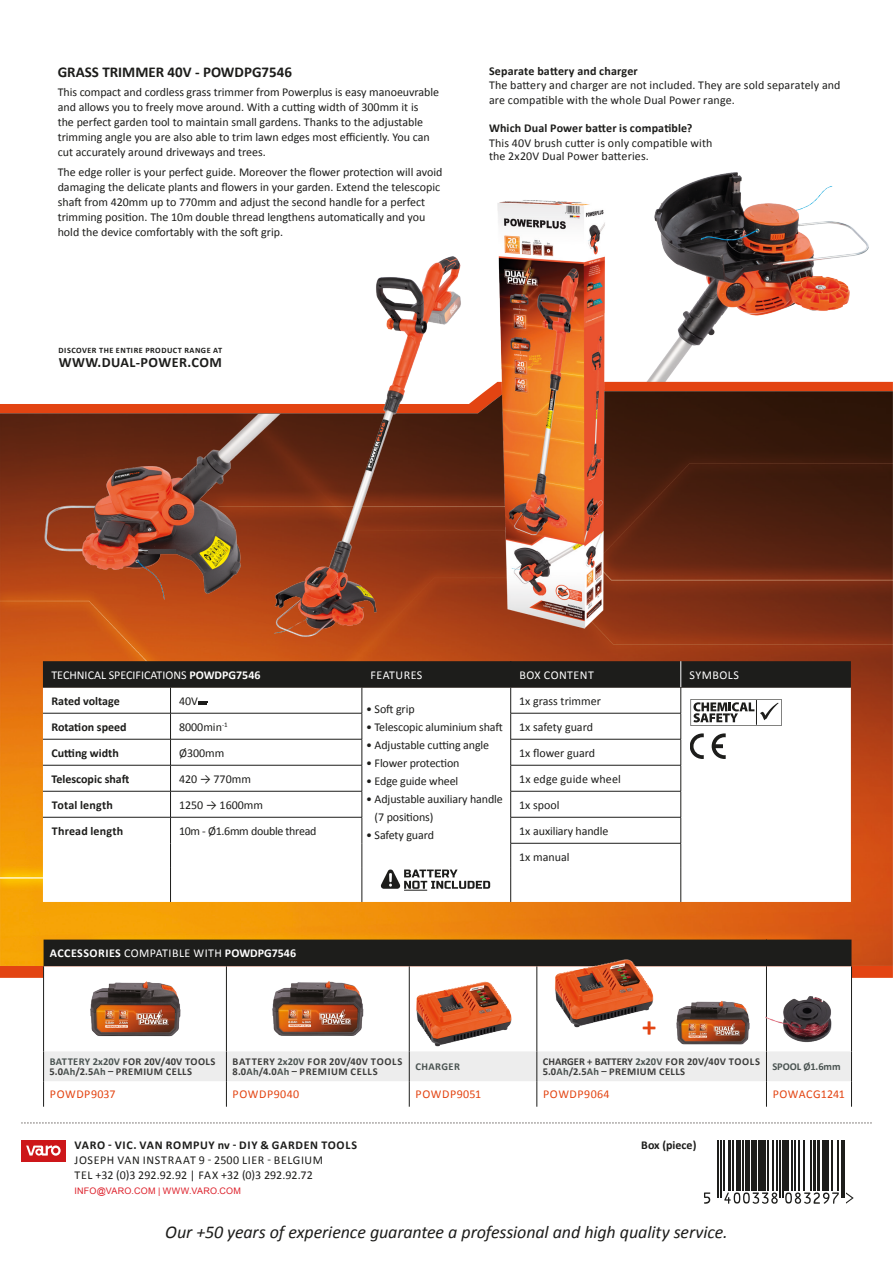
<style>
.page{position:relative;width:893px;height:1263px;background:#fff}
.page>*{position:absolute;margin:0;border:0;box-sizing:border-box;transform-origin:0 0}
.t1{font:700 28.5px "Calibri";color:#e34412}
.t2{font:italic 18px "Calibri";letter-spacing:-.005em;color:#1d1d1b}
.t3{font:700 15px "Calibri";color:#1d1d1b}
.t4{font:700 14.25px "Calibri";letter-spacing:.03em;color:#1d1d1b}
.t5{font:12px/15px "Calibri";color:#1d1d1b}
.t6{font:700 12px "Calibri";letter-spacing:.015em;color:#1d1d1b}
.t7{font:12px/15px "Calibri";letter-spacing:.04em;color:#1d1d1b}
.t8{font:700 12px "Calibri";letter-spacing:.055em;color:#1d1d1b}
.t9{font:12px "Calibri";letter-spacing:.04em;color:#e34412}
.t10{font:700 12px "Calibri";letter-spacing:.025em;color:#fff}
.t11{font:12px "Calibri";color:#fff}
.t12{font:12px "Calibri";letter-spacing:.04em;color:#fff}
.t13{font:12px "Calibri";letter-spacing:-.025em;color:#1d1d1b}
.t14{font:700 12px "Calibri";letter-spacing:-.005em;color:#1d1d1b}
.t15{font:12px "Calibri";letter-spacing:.015em;color:#e34412}
.t16{font:700 10.5px/10.5px "Calibri";letter-spacing:.035em;color:#3d3d3c}
.t17{font:700 10.5px/10.5px "Calibri";letter-spacing:.055em;color:#3d3d3c}
.t18{font:700 10.5px "Calibri";letter-spacing:-.01em;color:#4a5351}
.t19{font:700 10.5px "Calibri";letter-spacing:.04em;color:#4a5351}
.t20{font:9px "Arial";letter-spacing:.025em;color:#dd212b}
.t21{font:700 8.25px "Calibri";letter-spacing:.06em;color:#1d1d1b}
.s1{font-weight:700}
.s2{font-weight:400}
.s3{color:#4a5351}
</style>
<div class="page">
<img style="left:655px;top:172px;width:222px;height:210px">
<img style="left:0;top:391px;width:893px;height:575px">
<img style="left:437px;top:200px;width:218px;height:454px">
<img style="left:249px;top:243px;width:242px;height:406px">
<img style="left:31px;top:414px;width:299px;height:203px">
<svg style="left:43px;top:891px;width:808px;height:11px"></svg>
<hr style="left:680px;top:868px;width:1px;height:34px;background:#1d1d1b">
<hr style="left:362px;top:868px;width:1px;height:34px;background:#1d1d1b">
<hr style="left:170px;top:868px;width:1px;height:34px;background:#1d1d1b">
<hr style="left:510px;top:868px;width:1px;height:34px;background:#1d1d1b">
<svg style="left:43px;top:661px;width:808px;height:230px"></svg>
<svg style="left:710px;top:1140px;width:134px;height:61px"></svg>
<hr style="left:718px;top:1140px;width:1px;height:58px;background:#1d1d1b">
<hr style="left:720px;top:1140px;width:2px;height:58px;background:#1d1d1b">
<hr style="left:723px;top:1140px;width:1px;height:50px;background:#1d1d1b">
<hr style="left:728px;top:1140px;width:3px;height:50px;background:#1d1d1b">
<hr style="left:732px;top:1140px;width:2px;height:50px;background:#1d1d1b">
<hr style="left:736px;top:1140px;width:4px;height:50px;background:#1d1d1b">
<hr style="left:742px;top:1140px;width:1px;height:50px;background:#1d1d1b">
<hr style="left:746px;top:1140px;width:4px;height:50px;background:#1d1d1b">
<div style="left:751px;top:1140px;width:6px;height:50px;background:#1d1d1b"></div>
<hr style="left:758px;top:1140px;width:1px;height:50px;background:#1d1d1b">
<div style="left:761px;top:1140px;width:5px;height:50px;background:#1d1d1b"></div>
<hr style="left:767px;top:1140px;width:2px;height:50px;background:#1d1d1b">
<hr style="left:773px;top:1140px;width:1px;height:50px;background:#1d1d1b">
<hr style="left:777px;top:1140px;width:1px;height:50px;background:#1d1d1b">
<hr style="left:779px;top:1140px;width:2px;height:58px;background:#1d1d1b">
<hr style="left:782px;top:1140px;width:1px;height:58px;background:#1d1d1b">
<hr style="left:785px;top:1140px;width:4px;height:50px;background:#1d1d1b">
<hr style="left:791px;top:1140px;width:2px;height:50px;background:#1d1d1b">
<hr style="left:794px;top:1140px;width:1px;height:50px;background:#1d1d1b">
<hr style="left:798px;top:1140px;width:1px;height:50px;background:#1d1d1b">
<hr style="left:803px;top:1140px;width:2px;height:50px;background:#1d1d1b">
<hr style="left:810px;top:1140px;width:1px;height:50px;background:#1d1d1b">
<hr style="left:813px;top:1140px;width:3px;height:50px;background:#1d1d1b">
<hr style="left:817px;top:1140px;width:3px;height:50px;background:#1d1d1b">
<hr style="left:822px;top:1140px;width:4px;height:50px;background:#1d1d1b">
<hr style="left:828px;top:1140px;width:1px;height:50px;background:#1d1d1b">
<hr style="left:832px;top:1140px;width:1px;height:50px;background:#1d1d1b">
<hr style="left:837px;top:1140px;width:1px;height:50px;background:#1d1d1b">
<hr style="left:841px;top:1140px;width:1px;height:58px;background:#1d1d1b">
<hr style="left:844px;top:1140px;width:1px;height:58px;background:#1d1d1b">
<svg style="left:704px;top:1192px;width:6px;height:12px"></svg>
<svg style="left:724px;top:1192px;width:54px;height:12px"></svg>
<svg style="left:785px;top:1192px;width:54px;height:12px"></svg>
<svg style="left:846px;top:1192px;width:8px;height:12px"></svg>
<svg style="left:21px;top:1122px;width:851px;height:1px"></svg>
<div style="left:21px;top:1140px;width:45px;height:21px;background:#cd171a"></div>
<svg style="left:26px;top:1145px;width:35px;height:11px"></svg>
<svg style="left:44px;top:966px;width:807px;height:85px"></svg>
<hr style="left:43px;top:966px;width:1px;height:85px;background:#1d1d1b">
<hr style="left:226px;top:966px;width:1px;height:85px;background:#1d1d1b">
<hr style="left:409px;top:966px;width:1px;height:85px;background:#1d1d1b">
<hr style="left:537px;top:966px;width:1px;height:85px;background:#1d1d1b">
<div style="left:44px;top:939px;width:807px;height:27px;background:#1d1d1b"></div>
<hr style="left:766px;top:966px;width:1px;height:85px;background:#1d1d1b">
<hr style="left:851px;top:966px;width:1px;height:85px;background:#1d1d1b">
<svg style="left:43px;top:1051px;width:809px;height:56px"></svg>
<img style="left:259px;top:974px;width:120px;height:67px">
<img style="left:77px;top:974px;width:120px;height:67px">
<img style="left:410px;top:970px;width:124px;height:76px">
<img style="left:545px;top:952px;width:136px;height:77px">
<img style="left:664px;top:987px;width:98px;height:71px">
<img style="left:765px;top:988px;width:86px;height:58px">
<p class="t3" style="left:58px;top:63px;width:236px">GRASS TRIMMER 40V - POWDPG7546</p>
<p class="t5" style="left:58px;top:85px;width:383px">This compact and cordless grass trimmer from Powerplus is easy manoeuvrable and allows you to freely move around. With a cutting width of 300mm it is<br>the perfect garden tool to maintain small gardens. Thanks to the adjustable trimming angle you are also able to trim lawn edges most efficiently. You can cut accurately around driveways and trees.</p>
<p class="t5" style="left:58px;top:164px;width:386px">The edge roller is your perfect guide. Moreover the flower protection will avoid damaging the delicate plants and flowers in your garden. Extend the telescopic shaft from 420mm up to 770mm and adjust the second handle for a perfect trimming position. The 10m double thread lengthens automatically and you hold the device comfortably with the soft grip.</p>
<p class="t21" style="left:59px;top:345px;width:165px">DISCOVER THE ENTIRE PRODUCT RANGE AT</p>
<p class="t4" style="left:59px;top:354px;width:165px">WWW.DUAL-POWER.COM</p>
<p class="t6" style="left:489px;top:63px;width:150px">Separate battery and charger</p>
<p class="t5" style="left:489px;top:78px;width:353px;line-height:14.4px">The battery and charger are not included. They are sold separately and are compatible with the whole Dual Power range.</p>
<p class="t6" style="left:489px;top:121px;width:205px">Which Dual Power batter is compatible?</p>
<p class="t5" style="left:489px;top:136px;width:225px;line-height:13.5px">This 40V brush cutter is only compatible with the 2x20V Dual Power batteries.</p>
<p class="t11" style="left:51px;top:667px;width:211px">TECHNICAL SPECIFICATIONS <span class="s1">POWDPG7546</span></p>
<p class="t12" style="left:371px;top:667px;width:53px">FEATURES</p>
<p class="t12" style="left:519px;top:667px;width:76px">BOX CONTENT</p>
<p class="t12" style="left:689px;top:667px;width:51px">SYMBOLS</p>
<p class="t14" style="left:51px;top:693px;width:70px">Rated voltage</p>
<p class="t5" style="left:179px;top:693px;width:20px">40V</p>
<p class="t5" style="left:366px;top:702px;width:50px">• Soft grip</p>
<p class="t5" style="left:366px;top:720px;width:138px">• Telescopic aluminium shaft</p>
<p class="t5" style="left:366px;top:738px;width:125px">• Adjustable cutting angle</p>
<p class="t5" style="left:366px;top:756px;width:95px">• Flower protection</p>
<p class="t5" style="left:366px;top:774px;width:94px">• Edge guide wheel</p>
<p class="t5" style="left:375px;top:790px;width:130px;line-height:18px;text-indent:-9px">• Adjustable auxiliary handle (7 positions)</p>
<p class="t5" style="left:366px;top:828px;width:69px">• Safety guard</p>
<p class="t5" style="left:519px;top:693px;width:83px">1x grass trimmer</p>
<p class="t6" style="left:51px;top:719px;width:77px">Rotation speed</p>
<p class="t5" style="left:179px;top:719px;width:50px">8000min<sup>-1</sup></p>
<p class="t5" style="left:519px;top:719px;width:75px">1x safety guard</p>
<p class="t6" style="left:51px;top:745px;width:69px">Cutting width</p>
<p class="t5" style="left:179px;top:745px;width:47px">Ø300mm</p>
<p class="t5" style="left:519px;top:745px;width:77px">1x flower guard</p>
<p class="t6" style="left:51px;top:771px;width:79px">Telescopic shaft</p>
<p class="t5" style="left:179px;top:771px;width:73px">420 → 770mm</p>
<p class="t5" style="left:519px;top:771px;width:103px">1x edge guide wheel</p>
<p class="t6" style="left:52px;top:797px;width:63px">Total length</p>
<p class="t5" style="left:179px;top:797px;width:86px">1250 → 1600mm</p>
<p class="t5" style="left:519px;top:797px;width:42px">1x spool</p>
<p class="t6" style="left:52px;top:823px;width:73px">Thread length</p>
<p class="t13" style="left:179px;top:823px;width:139px">10m - Ø1.6mm double thread</p>
<p class="t5" style="left:519px;top:818px;width:91px;line-height:26px">1x auxiliary handle<br>1x manual</p>
<p class="t10" style="left:50px;top:946px;width:248px">ACCESSORIES <span class="s2">COMPATIBLE WITH</span> POWDPG7546</p>
<h1 class="t1" style="left:642px;top:1008px;width:16px">+</h1>
<p class="t16" style="left:50px;top:1056px;width:167px"><span class="s3">BATTERY 2x20V</span> FOR 20V/40V TOOLS<br>5.0<span class="s3">Ah</span>/2.5<span class="s3">Ah</span> – PREMIUM CELLS</p>
<p class="t17" style="left:232px;top:1056px;width:171px">BATTERY <span class="s3">2x20V</span> FOR 20V/40V TOOLS<br>8.0<span class="s3">Ah</span>/4.0<span class="s3">Ah</span> – PREMIUM CELLS</p>
<p class="t19" style="left:415px;top:1060px;width:46px">CHARGER</p>
<p class="t16" style="left:543px;top:1056px;width:219px">CHARGER + BATTERY <span class="s3">2x20V</span> FOR 20V/40V TOOLS<br>5.0<span class="s3">Ah</span>/2.5<span class="s3">Ah</span> – PREMIUM CELLS</p>
<p class="t18" style="left:772px;top:1060px;width:70px">SPOOL Ø1.6mm</p>
<p class="t9" style="left:50px;top:1087px;width:67px">POWDP9037</p>
<p class="t9" style="left:233px;top:1087px;width:68px">POWDP9040</p>
<p class="t9" style="left:415px;top:1087px;width:67px">POWDP9051</p>
<p class="t9" style="left:543px;top:1087px;width:68px">POWDP9064</p>
<p class="t15" style="left:773px;top:1087px;width:74px">POWACG1241</p>
<p class="t8" style="left:75px;top:1137px;width:284px">VARO - VIC. VAN ROMPUY nv - DIY &amp; GARDEN TOOLS</p>
<p class="t7" style="left:75px;top:1152px;width:250px">JOSEPH VAN INSTRAAT 9 - 2500 LIER - BELGIUM<br>TEL +32 (0)3 292.92.92 | FAX +32 (0)3 292.92.72</p>
<p class="t20" style="left:74px;top:1185px;width:168px">INFO@VARO.COM | WWW.VARO.COM</p>
<p class="t6" style="left:641px;top:1137px;width:57px">Box (piece)</p>
<h2 class="t2" style="left:165px;top:1220px;width:564px">Our +50 years of experience guarantee a professional and high quality service.</h2>
</div>
